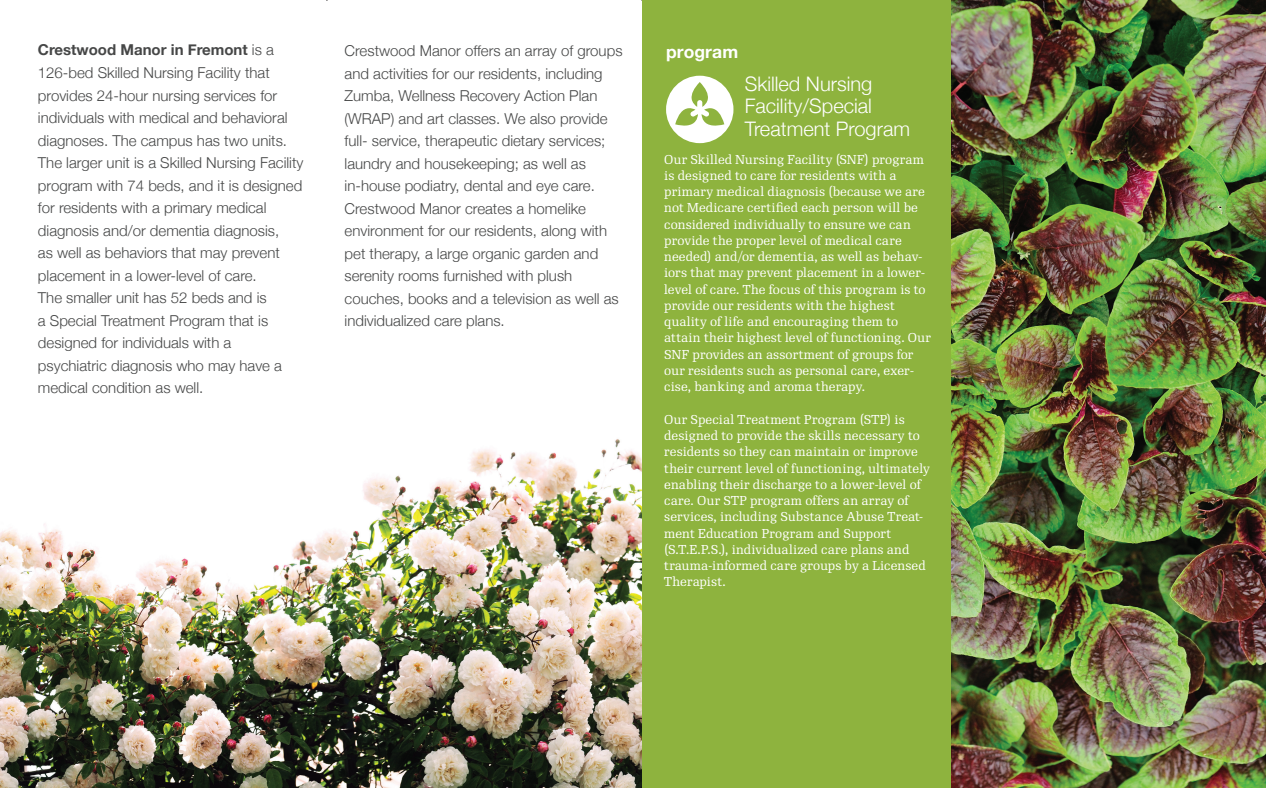
<style>
.page{position:relative;width:1266px;height:788px;background:#fff}
.page>*{position:absolute;margin:0;border:0;box-sizing:border-box;transform-origin:0 0}
.t1{font:300 20px/22.5px "Helvetica Neue";color:#fff}
.t2{font:700 17.5px "Helvetica Neue";letter-spacing:.005em;color:#fff}
.t3{font:300 15px/22.5px "Helvetica Neue";color:#464747}
.t4{font:700 15px "Helvetica Neue";color:#464747}
.t5{font:12.5px/16.2px "Re Public";letter-spacing:.01em;color:#fff}
.s1{font-weight:300}
</style>
<div class="page">
<img style="left:0;top:439px;width:641px;height:348px">
<div style="left:641px;top:0;width:309px;height:788px;background:#8eb33e"></div>
<img style="left:951px;top:0;width:314px;height:788px">
<svg style="left:666px;top:76px;width:67px;height:67px"></svg>
<p class="t4" style="left:38px;top:38px;width:237px">Crestwood Manor in Fremont <span class="s1">is a</span></p>
<p class="t2" style="left:666px;top:38px;width:74px">program</p>
<p class="t3" style="left:38px;top:60px;width:267px">126-bed Skilled Nursing Facility that provides 24-hour nursing services for individuals with medical and behavioral diagnoses. The campus has two units.<br>The larger unit is a Skilled Nursing Facility program with 74 beds, and it is designed for residents with a primary medical diagnosis and/or dementia diagnosis,<br>as well as behaviors that may prevent placement in a lower-level of care.<br>The smaller unit has 52 beds and is<br>a Special Treatment Program that is designed for individuals with a psychiatric diagnosis who may have a medical condition as well.</p>
<h1 class="t1" style="left:744px;top:71px;width:167px">Skilled Nursing<br>Facility/Special<br>Treatment Program</h1>
<p class="t3" style="left:344px;top:38px;width:279px">Crestwood Manor offers an array of groups and activities for our residents, including Zumba, Wellness Recovery Action Plan (WRAP) and art classes. We also provide full- service, therapeutic dietary services; laundry and housekeeping; as well as in-house podiatry, dental and eye care.<br>Crestwood Manor creates a homelike environment for our residents, along with pet therapy, a large organic garden and serenity rooms furnished with plush couches, books and a television as well as individualized care plans.</p>
<p class="t5" style="left:664px;top:151px;width:268px">Our Skilled Nursing Facility (SNF) program is designed to care for residents with a primary medical diagnosis (because we are not Medicare certified each person will be considered individually to ensure we can provide the proper level of medical care needed) and/or dementia, as well as behav&shy;iors that may prevent placement in a lower&shy;level of care. The focus of this program is to provide our residents with the highest quality of life and encouraging them to attain their highest level of functioning. Our SNF provides an assortment of groups for our residents such as personal care, exer&shy;cise, banking and aroma therapy.</p>
<p class="t5" style="left:664px;top:411px;width:267px">Our Special Treatment Program (STP) is designed to provide the skills necessary to residents so they can maintain or improve their current level of functioning, ultimately enabling their discharge to a lower-level of care. Our STP program offers an array of services, including Substance Abuse Treat&shy;ment Education Program and Support (S.T.E.P.S.), individualized care plans and trauma-informed care groups by a Licensed Therapist.</p>
</div>
